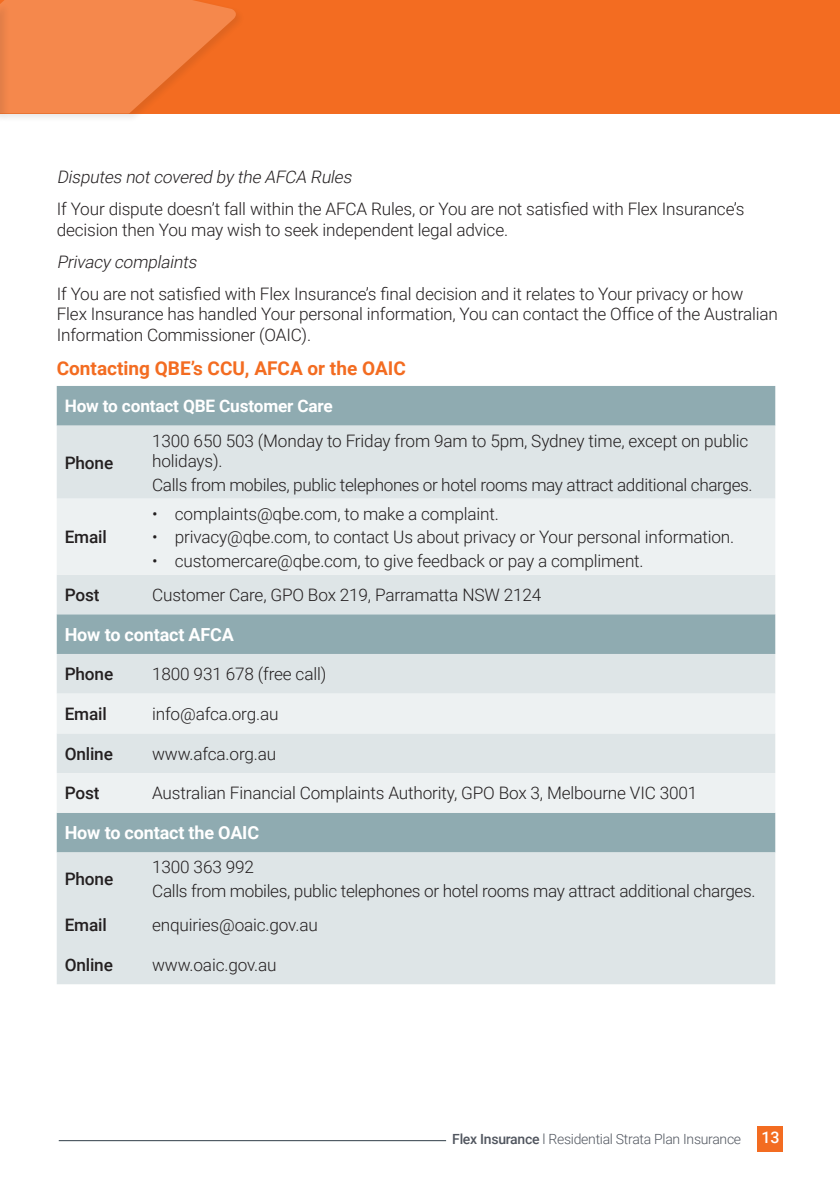
<style>
.page{position:relative;width:840px;height:1191px;background:#fff}
.page>*{position:absolute;margin:0;border:0;box-sizing:border-box;transform-origin:0 0}
.subheading1{font:700 19px "Roboto";color:#f36c21}
.table_contacts{font:700 18px "Roboto";letter-spacing:-.01em;color:#fff}
.table_contacts-2{font:300 17.2px/20.6px "Roboto";letter-spacing:-.01em;color:#231f20}
.main_body{font:300 17.2px/20.6px "Roboto";letter-spacing:-.01em;color:#231f20}
.main_body-2{font:italic 300 17.2px "Roboto";color:#231f20}
.table_contacts-3{font:500 17.2px "Roboto";letter-spacing:-.01em;color:#231f20}
.main_body-3{font:700 17.2px "Roboto";letter-spacing:-.01em;color:#fff}
.main_body-4{font:500 17.2px "Roboto";letter-spacing:-.01em;color:#231f20}
.t1{font:500 16px "Roboto";color:#fff}
.t2{font:300 14px "Roboto";letter-spacing:-.02em;color:#51565f}
.s1{font-weight:500}
</style>
<div class="page">
<div style="left:757px;top:1125px;width:25px;height:26px;background:#f36c21"></div>
<hr style="left:59px;top:1140px;width:387px;height:1px;background:#303d48">
<div style="left:0;top:0;width:839px;height:113px;background:#f36c21"></div>
<div style="left:0;top:0;width:245px;height:123px;background:#231f20;opacity:.5"></div>
<div style="left:0;top:0;width:10px;height:123px;background:#231f20;opacity:.5"></div>
<svg style="left:0;top:0;width:239px;height:113px"></svg>
<div style="left:57px;top:386px;width:717px;height:39px;background:#8fabb1"></div>
<svg style="left:57px;top:425px;width:717px;height:559px;fill:#dee5e7"></svg>
<svg style="left:57px;top:499px;width:717px;height:313px"></svg>
<p class="main_body-2" style="left:57px;top:165px;width:300px">Disputes notcovered by the AFCA Rules</p>
<p class="main_body" style="left:57px;top:198px;width:688px">If Your dispute doesn’t fall within the AFCA Rules, or You are not satisfied with Flex Insurance’s decision then You may wish to seek independent legal advice.</p>
<p class="main_body-2" style="left:57px;top:249px;width:145px">Privacy complaints</p>
<p class="main_body" style="left:57px;top:283px;width:722px">If You are not satisfied with Flex Insurance’s final decision and it relates to Your privacy or how<br>Flex Insurance has handled Your personal information, You can contact the Office of the Australian<br>Information Commissioner (OAIC).</p>
<p class="subheading1" style="left:57px;top:355px;width:350px">Contacting QBE’s CCU, AFCA or the OAIC</p>
<p class="main_body-3" style="left:65px;top:394px;width:269px">How to contact QBE Customer Care</p>
<p class="main_body-4" style="left:65px;top:450px;width:50px">Phone</p>
<p class="table_contacts-3" style="left:65px;top:525px;width:44px">Email</p>
<p class="table_contacts-2" style="left:152px;top:429px;width:597px">1300 650 503 (Monday to Friday from 9am to 5pm, Sydney time, except on public holidays).</p>
<p class="table_contacts-2" style="left:152px;top:473px;width:601px">Calls from mobiles, public telephones or hotel rooms may attract additional charges.</p>
<p class="table_contacts-2" style="left:152px;top:502px;width:348px">• complaints@qbe.com, to make a complaint.</p>
<p class="table_contacts-2" style="left:152px;top:526px;width:583px">• privacy@qbe.com, to contact Us about privacy or Your personal information.</p>
<p class="table_contacts-2" style="left:152px;top:549px;width:493px">• customercare@qbe.com, to give feedback or pay a compliment.</p>
<p class="table_contacts-3" style="left:65px;top:582px;width:36px">Post</p>
<p class="table_contacts-2" style="left:152px;top:584px;width:390px">Customer Care, GPO Box 219, Parramatta NSW 2124</p>
<p class="table_contacts" style="left:65px;top:622px;width:170px">How to contact AFCA</p>
<p class="table_contacts-3" style="left:65px;top:662px;width:50px">Phone</p>
<p class="table_contacts-2" style="left:152px;top:663px;width:176px">1800 931 678 (free call)</p>
<p class="table_contacts-3" style="left:65px;top:702px;width:44px">Email</p>
<p class="table_contacts-2" style="left:152px;top:703px;width:128px">info@afca.org.au</p>
<p class="table_contacts-3" style="left:65px;top:741px;width:50px">Online</p>
<p class="table_contacts-2" style="left:152px;top:742px;width:126px">www.afca.org.au</p>
<p class="table_contacts-3" style="left:65px;top:781px;width:36px">Post</p>
<p class="table_contacts-2" style="left:152px;top:782px;width:546px">Australian Financial Complaints Authority, GPO Box 3, Melbourne VIC 3001</p>
<p class="table_contacts" style="left:65px;top:820px;width:196px">How to contact the OAIC</p>
<p class="table_contacts-3" style="left:65px;top:867px;width:50px">Phone</p>
<p class="table_contacts-2" style="left:152px;top:856px;width:103px">1300 363 992</p>
<p class="table_contacts-2" style="left:152px;top:879px;width:604px">Calls from mobiles, public telephones or hotel rooms may attract additional charges.</p>
<p class="table_contacts-3" style="left:65px;top:913px;width:44px">Email</p>
<p class="table_contacts-2" style="left:152px;top:914px;width:167px">enquiries@oaic.gov.au</p>
<p class="table_contacts-3" style="left:65px;top:952px;width:50px">Online</p>
<p class="table_contacts-2" style="left:152px;top:953px;width:126px">www.oaic.gov.au</p>
<p class="t2" style="left:452px;top:1129px;width:290px"><span class="s1">Flex Insurance</span> l Residential Strata Plan Insurance</p>
<p class="t1" style="left:761px;top:1125px;width:20px">13</p>
</div>
